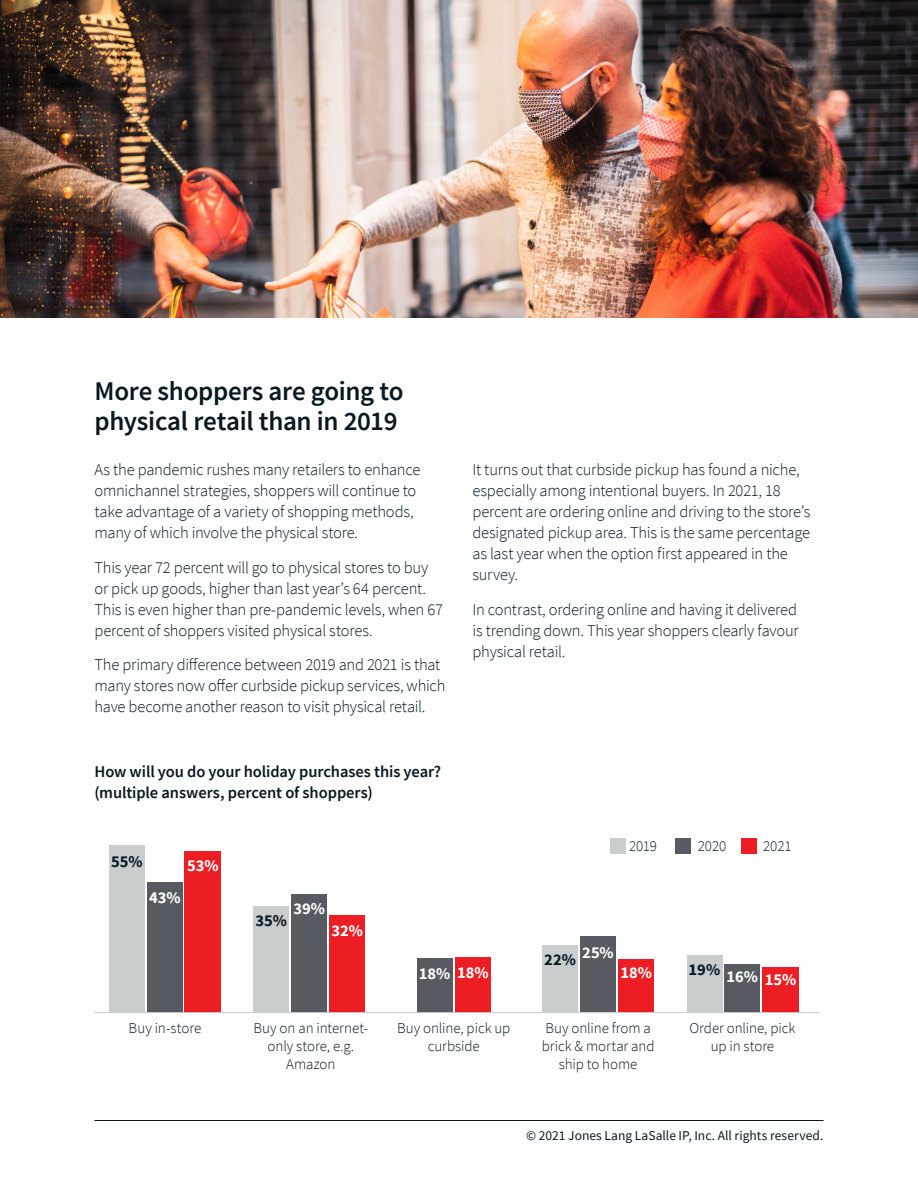
<style>
.page{position:relative;width:918px;height:1188px;background:#fff}
.page>*{position:absolute;margin:0;border:0;box-sizing:border-box;transform-origin:0 0}
.t1{font:600 27px/30px "Source Sans Pro";letter-spacing:-.01em;color:#081923}
.t2{font:300 16.5px/21px "Source Sans Pro";letter-spacing:-.015em;color:#081923}
.t3{font:600 16.5px/21px "Source Sans Pro";letter-spacing:-.005em;color:#081923}
.t4{font:700 16.5px "Source Sans Pro";letter-spacing:-.005em;color:#fff}
.t5{font:700 16.5px "Source Sans Pro";color:#081923}
.t6{font:300 15px/18px "Source Sans Pro";letter-spacing:-.005em;color:#081923;text-align:center}
.t7{font:13.5px "Source Sans Pro";letter-spacing:.005em;color:#081923}
</style>
<div class="page">
<hr style="left:94px;top:1120px;width:730px;height:1px;background:#081923">
<img style="left:0;top:0;width:918px;height:318px">
<div style="left:687px;top:955px;width:36px;height:57px;background:#cacdce"></div>
<div style="left:724px;top:964px;width:36px;height:48px;background:#575b61"></div>
<div style="left:762px;top:967px;width:36px;height:45px;background:#ed1d24"></div>
<div style="left:542px;top:945px;width:36px;height:67px;background:#cacdce"></div>
<div style="left:580px;top:936px;width:36px;height:76px;background:#575b61"></div>
<div style="left:618px;top:959px;width:36px;height:53px;background:#ed1d24"></div>
<div style="left:417px;top:958px;width:36px;height:54px;background:#575b61"></div>
<div style="left:455px;top:957px;width:36px;height:55px;background:#ed1d24"></div>
<div style="left:253px;top:906px;width:36px;height:106px;background:#cacdce"></div>
<div style="left:291px;top:894px;width:36px;height:118px;background:#575b61"></div>
<div style="left:329px;top:915px;width:36px;height:97px;background:#ed1d24"></div>
<div style="left:109px;top:845px;width:36px;height:167px;background:#cacdce"></div>
<div style="left:147px;top:882px;width:36px;height:130px;background:#575b61"></div>
<div style="left:185px;top:851px;width:36px;height:161px;background:#ed1d24"></div>
<hr style="left:94px;top:1012px;width:727px;height:1px;background:#cacdce">
<div style="left:610px;top:838px;width:16px;height:16px;background:#cacdce"></div>
<div style="left:676px;top:838px;width:15px;height:16px;background:#575b61"></div>
<div style="left:741px;top:838px;width:16px;height:16px;background:#ed1d24"></div>
<h1 class="t1" style="left:94px;top:376px;width:311px">More shoppers are going to physical retail than in 2019</h1>
<p class="t2" style="left:94px;top:459px;width:328px">As the pandemic rushes many retailers to enhance omnichannel strategies, shoppers will continue to take advantage of a variety of shopping methods, many of which involve the physical store.</p>
<p class="t2" style="left:94px;top:557px;width:350px">This year 72 percent will go to physical stores to buy or pick up goods, higher than last year’s 64 percent.<br>This is even higher than pre-pandemic levels, when 67 percent of shoppers visited physical stores.</p>
<p class="t2" style="left:94px;top:654px;width:353px">The primary difference between 2019 and 2021 is that many stores now offer curbside pickup services, which have become another reason to visit physical retail.</p>
<p class="t3" style="left:94px;top:761px;width:348px">How will you do your holiday purchases this year? (multiple answers, percent of shoppers)</p>
<p class="t5" style="left:111px;top:850px;width:33px">55%</p>
<p class="t4" style="left:187px;top:854px;width:33px">53%</p>
<p class="t4" style="left:149px;top:886px;width:33px">43%</p>
<p class="t4" style="left:293px;top:897px;width:33px">39%</p>
<p class="t5" style="left:256px;top:909px;width:33px">35%</p>
<p class="t4" style="left:332px;top:919px;width:33px">32%</p>
<p class="t2" style="left:472px;top:459px;width:339px">It turns out that curbside pickup has found a niche, especially among intentional buyers. In 2021, 18 percent are ordering online and driving to the store’s designated pickup area. This is the same percentage as last year when the option first appeared in the survey.</p>
<p class="t2" style="left:472px;top:599px;width:328px;text-align:justify">In contrast, ordering online and having it delivered is trending down. This year shoppers clearly favour physical retail.</p>
<p class="t6" style="left:629px;top:837px;width:30px">2019</p>
<p class="t6" style="left:698px;top:837px;width:30px">2020</p>
<p class="t6" style="left:763px;top:837px;width:30px">2021</p>
<p class="t4" style="left:582px;top:941px;width:33px">25%</p>
<p class="t5" style="left:544px;top:949px;width:33px">22%</p>
<p class="t4" style="left:419px;top:962px;width:71px">18% 18%</p>
<p class="t4" style="left:620px;top:962px;width:33px">18%</p>
<p class="t5" style="left:689px;top:958px;width:33px">19%</p>
<p class="t4" style="left:727px;top:967px;width:71px">16% 15%</p>
<p class="t6" style="left:129px;top:1019px;width:74px">Buy in-store</p>
<p class="t6" style="left:254px;top:1019px;width:116px">Buy on an internet&shy;only store, e.g.<br>Amazon</p>
<p class="t6" style="left:397px;top:1019px;width:115px">Buy online, pick up curbside</p>
<p class="t6" style="left:542px;top:1019px;width:114px">Buy online from a brick &amp; mortar and ship to home</p>
<p class="t6" style="left:690px;top:1019px;width:107px">Order online, pick up in store</p>
<p class="t7" style="left:526px;top:1127px;width:299px">© 2021 Jones Lang LaSalle IP, Inc. All rights reserved.</p>
</div>
